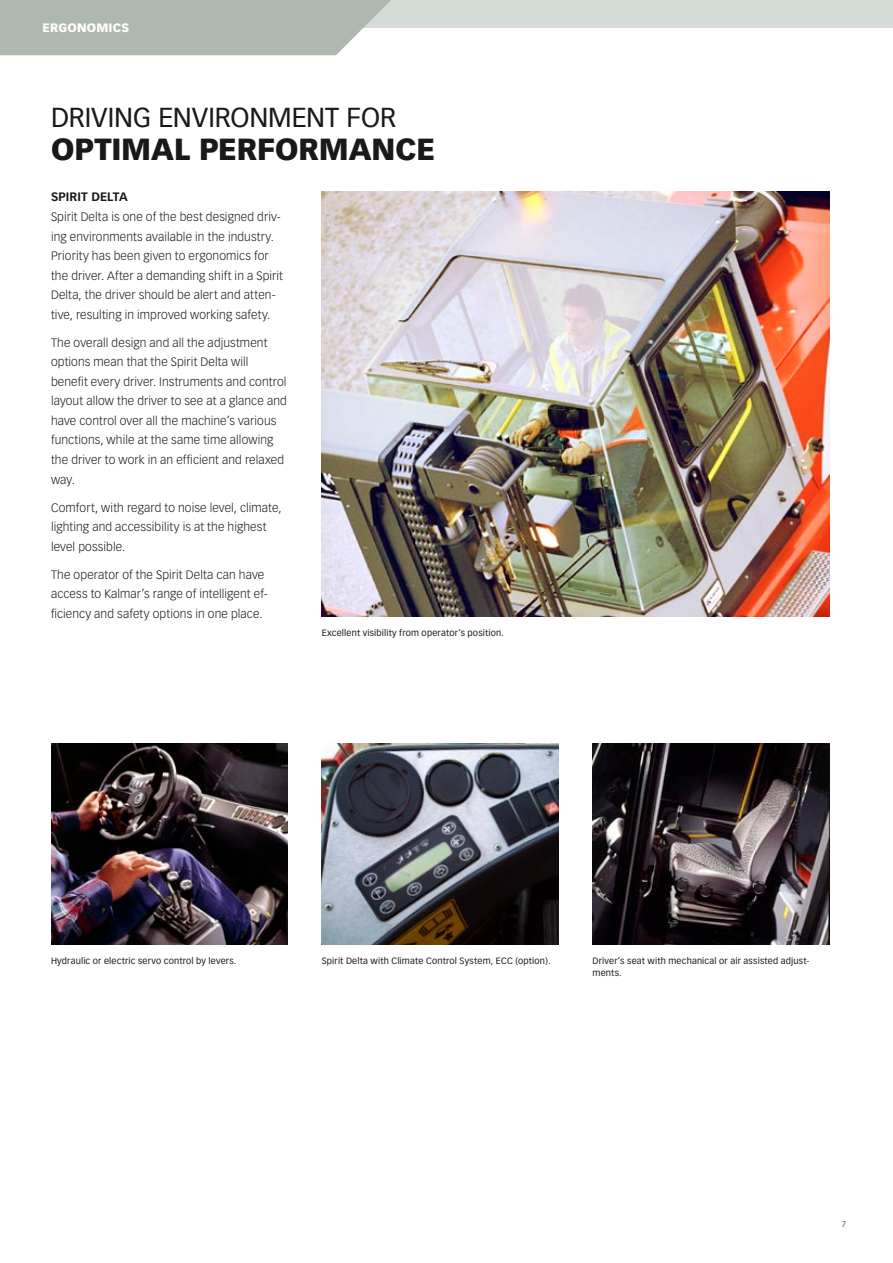
<style>
.page{position:relative;width:893px;height:1263px;background:#fff}
.page>*{position:absolute;margin:0;border:0;box-sizing:border-box;transform-origin:0 0}
.t1{font:900 30px "Vectora LH";color:#1b1819}
.t2{font:27px "Vectora LH";color:#1b1819}
.t3{font:300 12px/19.5px "Vectora LH";letter-spacing:.01em;color:#1b1819}
.t4{font:700 12px "Vectora LH";letter-spacing:.01em;color:#1b1819}
.t5{font:900 12px "Vectora LH";color:#fff}
.t6{font:9px/12.8px "Vectora LH";letter-spacing:.02em;color:#1b1819}
.t7{font:8.25px "Vectora LH";color:#626d66}
</style>
<div class="page">
<div style="left:336px;top:0;width:557px;height:28px;background:#d5dbd7"></div>
<svg style="left:0;top:0;width:391px;height:55px;background:#b2bcb5"></svg>
<img style="left:322px;top:191px;width:507px;height:426px">
<img style="left:322px;top:743px;width:236px;height:201px">
<img style="left:592px;top:743px;width:237px;height:201px">
<img style="left:51px;top:743px;width:237px;height:201px">
<p class="t5" style="left:43px;top:20px;width:35px">ERGONOMICS</p>
<h2 class="t2" style="left:51px;top:101px;width:31px">Drivin</h2>
<h2 class="t2" style="left:133px;top:101px;width:42px">g environ</h2>
<h2 class="t2" style="left:268px;top:101px;width:40px">ment</h2>
<h2 class="t2" style="left:347px;top:101px;width:17px">for</h2>
<h1 class="t1" style="left:51px;top:130px;width:21px">OPTIMAL</h1>
<h1 class="t1" style="left:199px;top:130px;width:23px">PERFORMANCE</h1>
<p class="t4" style="left:51px;top:189px;width:78px">SPIRIT DELTA</p>
<p class="t3" style="left:51px;top:208px;width:233px">Spirit Delta is one of the best designed driv&shy;ing environments available in the industry.<br>Priority has been given to ergonomics for the driver. After a demanding shift in a Spirit Delta, the driver should be alert and atten&shy;tive, resulting in improved working safety.</p>
<p class="t3" style="left:51px;top:333px;width:237px">The overall design and all the adjustment options mean that the Spirit Delta will benefit every driver. Instruments and control layout allow the driver to see at a glance and have control over all the machine’s various functions, while at the same time allowing the driver to work in an efficient and relaxed way.</p>
<p class="t3" style="left:51px;top:498px;width:232px">Comfort, with regard to noise level, climate, lighting and accessibility is at the highest level possible.</p>
<p class="t3" style="left:51px;top:565px;width:218px">The operator of the Spirit Delta can have access to Kalmar’s range of intelligent ef&shy;ficiency and safety options in one place.</p>
<p class="t6" style="left:322px;top:627px;width:184px">Excellent visibility from operator’s position.</p>
<p class="t6" style="left:51px;top:954px;width:187px">Hydraulic or electric servo control by levers.</p>
<p class="t6" style="left:322px;top:954px;width:231px">Spirit Delta with Climate Control System, ECC (option).</p>
<p class="t6" style="left:592px;top:954px;width:219px">Driver’s seat with mechanical or air assisted adjust&shy;ments.</p>
<p class="t7" style="left:842px;top:1219px;width:6px">7</p>
</div>
